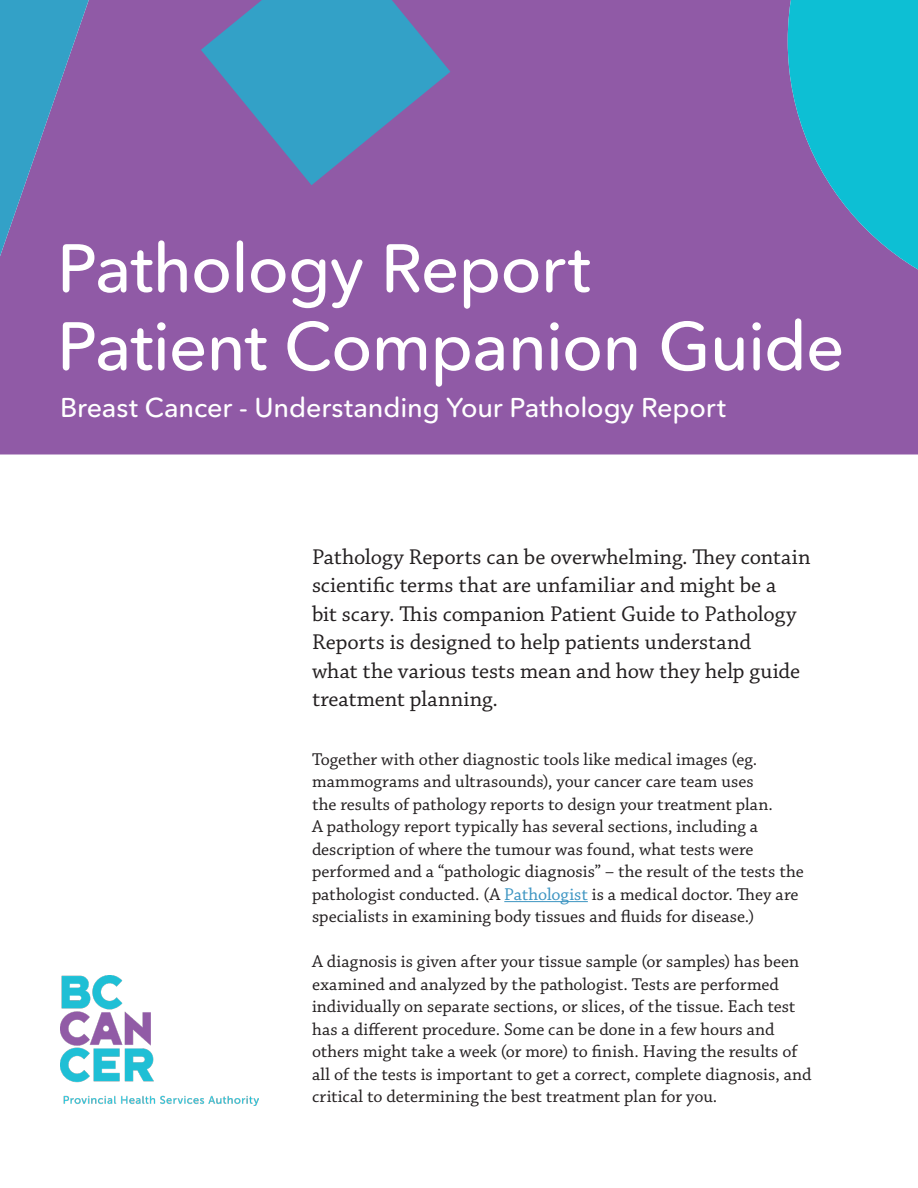
<style>
.page{position:relative;width:918px;height:1188px;background:#fff}
.page>*{position:absolute;margin:0;border:0;box-sizing:border-box;transform-origin:0 0}
.t1{font:500 67.5px "Avenir Next Rounded Pro";letter-spacing:-.015em;color:#fff}
.t2{font:500 27px "Avenir Next Rounded Pro";letter-spacing:-.005em;color:#fff}
.t3{font:22.5px/28.5px "Chaparral Pro";color:#231f20}
.t4{font:18px/22.5px "Chaparral Pro";color:#231f20}
.s1{color:#3d95c2}
</style>
<div class="page">
<div style="left:194px;top:0;width:724px;height:455px;background:#905aa6"></div>
<svg style="left:0;top:0;width:194px;height:455px;background:#8463aa"></svg>
<svg style="left:788px;top:0;width:130px;height:308px;background:#3d99c3"></svg>
<img style="left:61px;top:976px;width:197px;height:129px">
<hr style="left:504px;top:901px;width:84px;height:1px;background:#3d95c2">
<svg style="left:201px;top:0;width:249px;height:185px;background:#5983b9"></svg>
<p class="t1" style="left:57px;top:227px;width:535px">Pathology Report</p>
<p class="t1" style="left:57px;top:305px;width:789px">Patient Companion Guide</p>
<p class="t2" style="left:60px;top:392px;width:668px">Breast Cancer - Understanding Your Pathology Report</p>
<p class="t3" style="left:312px;top:544px;width:500px">Pathology Reports can be overwhelming. They contain scientific terms that are unfamiliar and might be a<br>bit scary. This companion Patient Guide to Pathology Reports is designed to help patients understand<br>what the various tests mean and how they help guide treatment planning.</p>
<p class="t4" style="left:312px;top:749px;width:493px">Together with other diagnostic tools like medical images (eg. mammograms and ultrasounds), your cancer care team uses<br>the results of pathology reports to design your treatment plan.<br>A pathology report typically has several sections, including a description of where the tumour was found, what tests were performed and a “pathologic diagnosis” – the result of the tests the pathologist conducted. (A <span class="s1">Pathologist</span> is a medical doctor. They are specialists in examining body tissues and fluids for disease.)</p>
<p class="t4" style="left:312px;top:951px;width:501px">A diagnosis is given after your tissue sample (or samples) has been examined and analyzed by the pathologist. Tests are performed individually on separate sections, or slices, of the tissue. Each test has a different procedure. Some can be done in a few hours and others might take a week (or more) to finish. Having the results of all of the tests is important to get a correct, complete diagnosis, and critical to determining the best treatment plan for you.</p>
</div>
